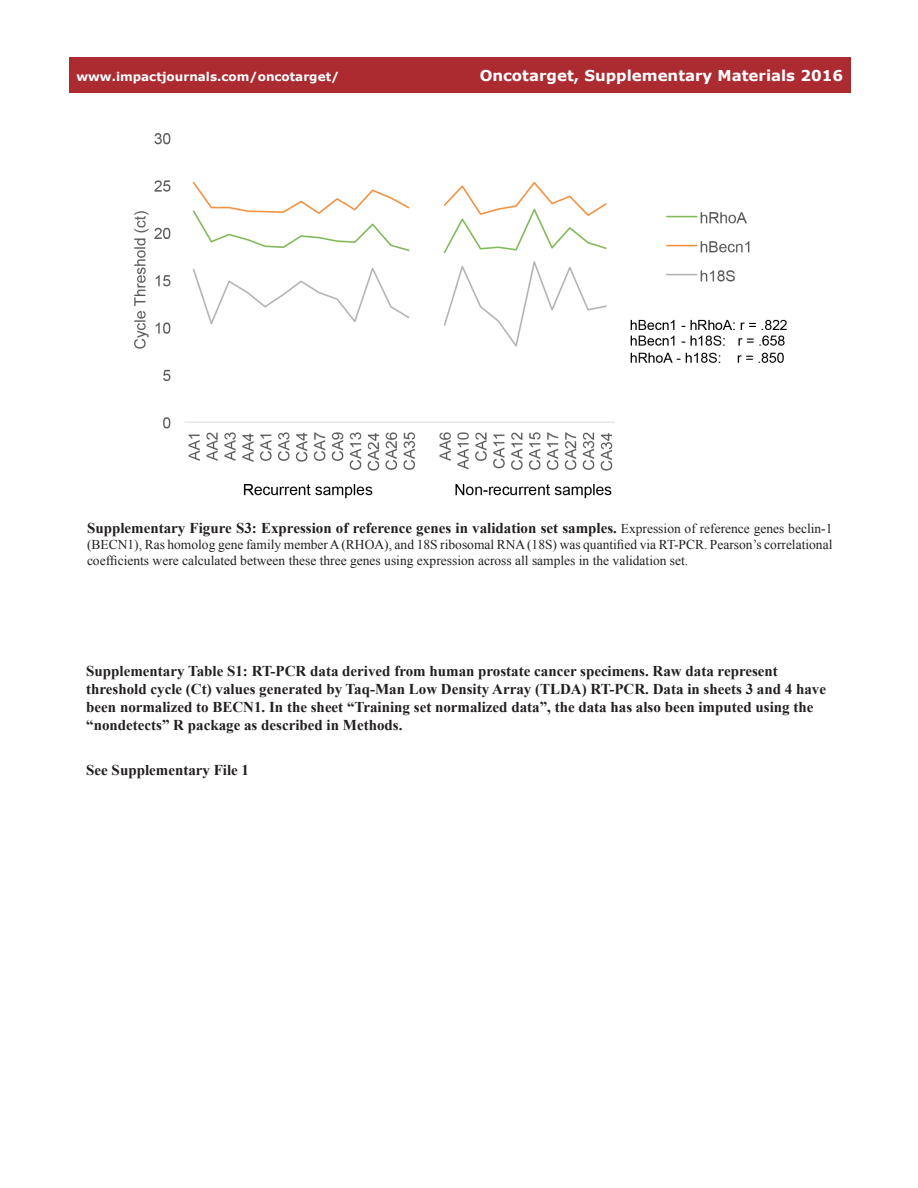
<style>
.page{position:relative;width:918px;height:1188px;background:#fff}
.page>*{position:absolute;margin:0;border:0;box-sizing:border-box;transform-origin:0 0}
.Table_head{font:700 15px/18px "Times New Roman";color:#231f20}
.figuretext{font:700 15px "Times New Roman";color:#231f20}
.t1{font:700 15px "Verdana";color:#fff}
.figuretext-2{font:13.5px/16.2px "Times New Roman";color:#231f20}
.t2{font:700 12px "Verdana";color:#fff}
.s1{font-weight:400;font-size:13.5px}
</style>
<div class="page">
<div style="left:69px;top:57px;width:781px;height:36px;background:#ac2b31"></div>
<img style="left:134px;top:133px;width:653px;height:366px">
<p class="t2" style="left:76px;top:68px;width:264px">www.impactjournals.com/oncotarget/</p>
<p class="t1" style="left:480px;top:65px;width:365px">Oncotarget, Supplementary Materials 2016</p>
<p class="figuretext" style="left:87px;top:517px;width:747px">Supplementary Figure S3: Expression of reference genes in validation set samples. <span class="s1">Expression of reference genes beclin-1</span></p>
<p class="figuretext-2" style="left:87px;top:536px;width:747px">(BECN1), Ras homolog gene family member A (RHOA), and 18S ribosomal RNA (18S) was quantified via RT-PCR. Pearson’s correlational coefficients were calculated between these three genes using expression across all samples in the validation set.</p>
<p class="Table_head" style="left:86px;top:662px;width:741px">Supplementary Table S1: RT-PCR data derived from human prostate cancer specimens. Raw data represent threshold cycle (Ct) values generated by Taq-Man Low Density Array (TLDA) RT-PCR. Data in sheets 3 and 4 have been normalized to BECN1. In the sheet “Training set normalized data”, the data has also been imputed using the “nondetects” R package as described in Methods.</p>
<p class="Table_head" style="left:86px;top:761px;width:164px">See Supplementary File 1</p>
</div>
